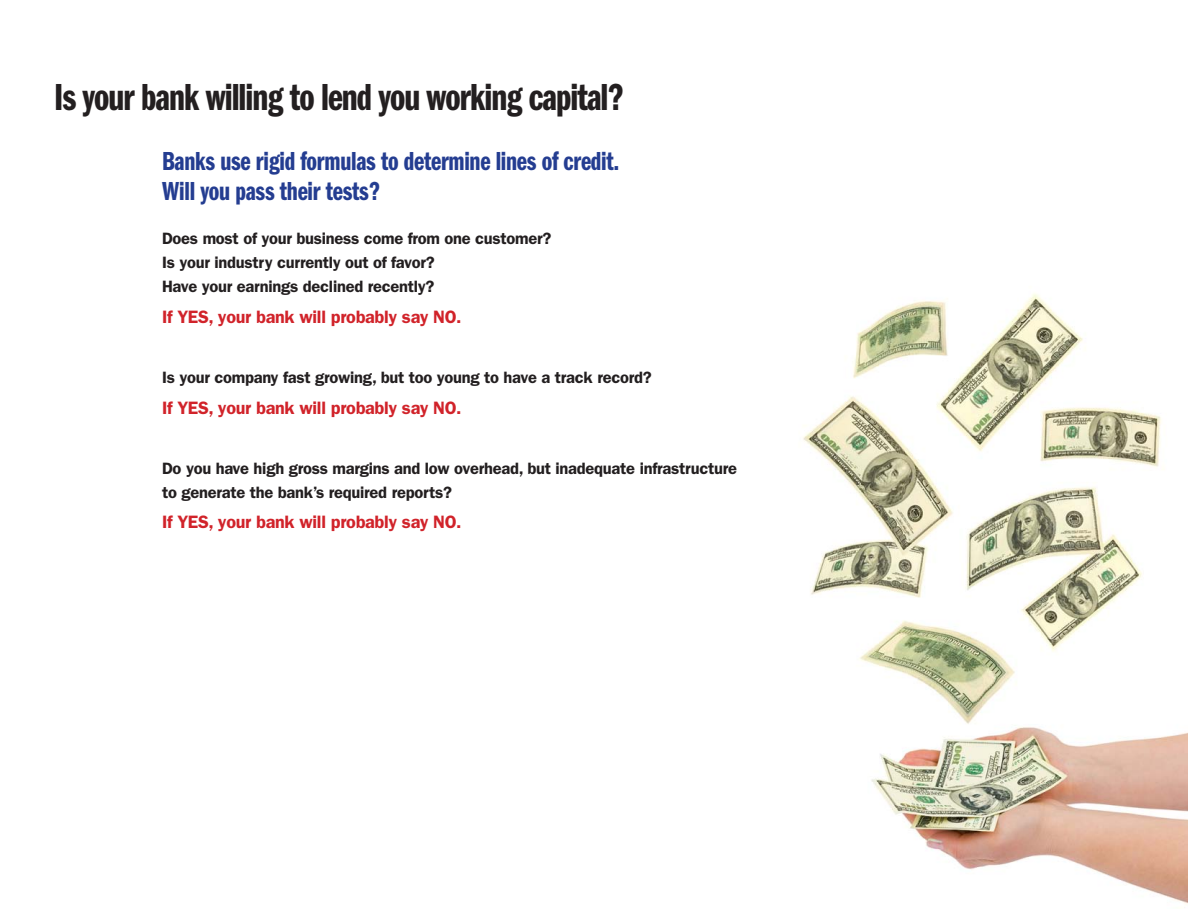
<style>
.page{position:relative;width:1188px;height:918px;background:#fff}
.page>*{position:absolute;margin:0;border:0;box-sizing:border-box;transform-origin:0 0}
.head{font:39px "Franklin Gothic Demi Cmpr";letter-spacing:-.025em;color:#231f20}
.subhead{font:27px/30px "Franklin Gothic Demi Cmpr";letter-spacing:-.01em;color:#243d91}
.Text{font:600 18px "Franklin Gothic";letter-spacing:-.015em;color:#d1232a}
.Text-2{font:600 16.5px/24px "Franklin Gothic";letter-spacing:-.015em;color:#231f20}
</style>
<div class="page">
<img style="left:803px;top:293px;width:385px;height:611px">
<p class="head" style="left:54px;top:76px;width:572px">Is your bank willing to lend you working capital?</p>
<p class="subhead" style="left:162px;top:146px;width:459px">Banks use rigid formulas to determine lines of credit.<br>Will you pass their tests?</p>
<p class="Text-2" style="left:162px;top:226px;width:391px">Does most of your business come from one customer?<br>Is your industry currently out of favor?<br>Have your earnings declined recently?</p>
<p class="Text" style="left:162px;top:306px;width:301px">If YES, your bank will probably say NO.</p>
<p class="Text-2" style="left:162px;top:365px;width:491px">Is your company fast growing, but too young to have a track record?</p>
<p class="Text" style="left:162px;top:397px;width:301px">If YES, your bank will probably say NO.</p>
<p class="Text-2" style="left:162px;top:456px;width:577px">Do you have high gross margins and low overhead, but inadequate infrastructure to generate the bank’s required reports?</p>
<p class="Text" style="left:162px;top:511px;width:301px">If YES, your bank will probably say NO.</p>
</div>
